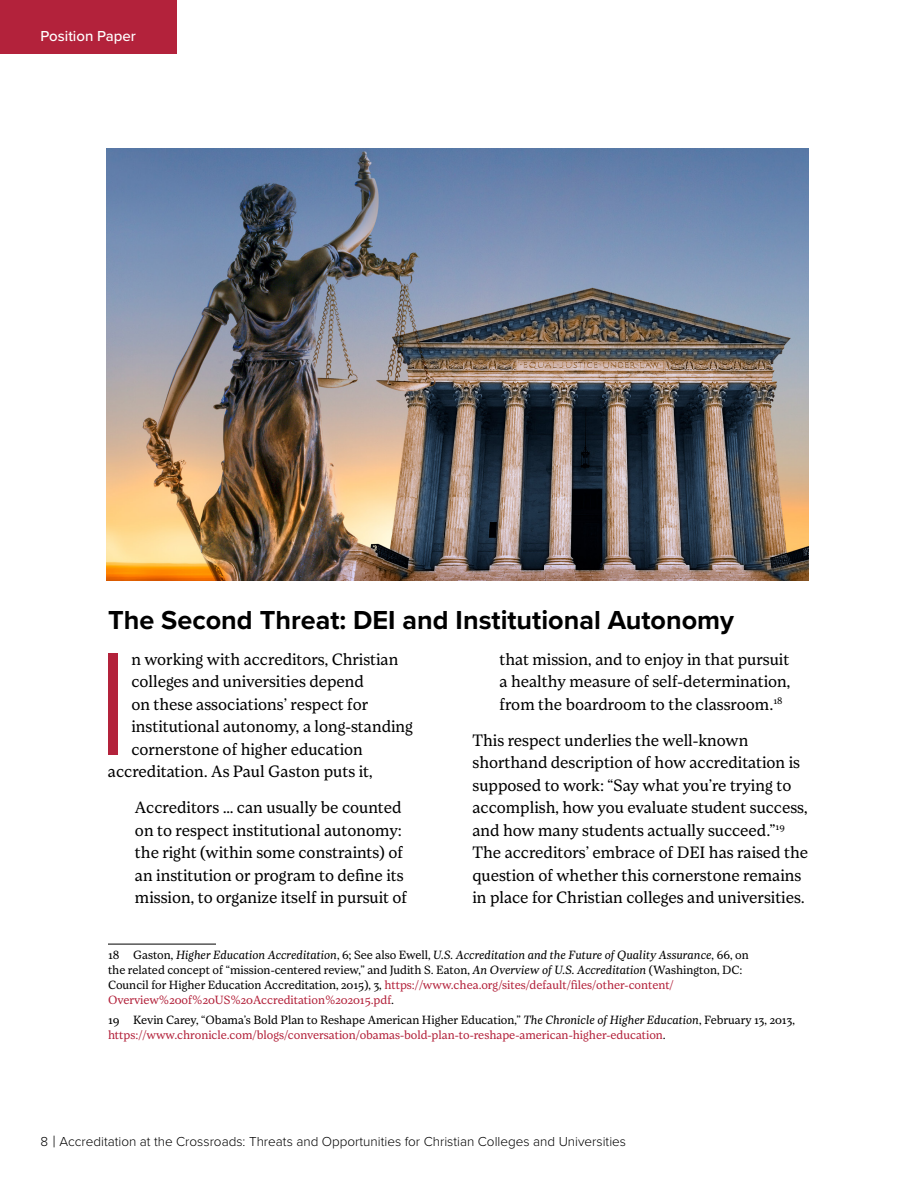
<style>
.page{position:relative;width:918px;height:1188px;background:#fff}
.page>*{position:absolute;margin:0;border:0;box-sizing:border-box;transform-origin:0 0}
.t1{font:300 143.55px "Avenir";color:#b3223b}
.t2{font:700 27px "Proxima Nova";color:#000}
.t3{font:16.5px/22.5px "Loretta";color:#000}
.t4{font:500 15px "Proxima Nova";color:#fff}
.t5{font:300 13.5px "Proxima Nova";color:#000}
.t6{font:12px/15px "Loretta";color:#000}
.t7{font:12px/15px "Loretta";color:#b3223b}
.s1{font-style:italic}
.s2{color:#b3223b}
.s3{color:#000}
.s4{font-style:italic;color:#000}
.s5{font-size:16.5px}
</style>
<div class="page">
<div style="left:0;top:0;width:177px;height:54px;background:#b3223b"></div>
<hr style="left:108px;top:944px;width:108px;height:1px;background:#000">
<img style="left:106px;top:148px;width:702px;height:432px">
<p class="t4" style="left:40px;top:24px;width:97px">Position Paper</p>
<h2 class="t2" style="left:108px;top:600px;width:628px">The Second Threat: DEI and Institutional Autonomy</h2>
<h1 class="t1" style="left:94px;top:620px;width:39px">I</h1>
<p class="t3" style="left:131px;top:648px;width:269px">n working with accreditors, Christian</p>
<p class="t3" style="left:131px;top:671px;width:234px">colleges and universities depend</p>
<p class="t3" style="left:131px;top:693px;width:238px">on these associations’ respect for</p>
<p class="t3" style="left:131px;top:716px;width:283px">institutional autonomy, a long-standing</p>
<p class="t3" style="left:131px;top:738px;width:233px">cornerstone of higher education</p>
<p class="t3" style="left:108px;top:761px;width:266px">accreditation. As Paul Gaston puts it,</p>
<p class="t3" style="left:135px;top:797px;width:274px">Accreditors … can usually be counted on to respect institutional autonomy: the right (within some constraints) of an institution or program to define its mission, to organize itself in pursuit of</p>
<p class="t3" style="left:499px;top:648px;width:293px;text-align:justify">that mission, and to enjoy in that pursuit a healthy measure of self-determination, from the boardroom to the classroom.<sup>18</sup></p>
<p class="t3" style="left:472px;top:729px;width:337px">This respect underlies the well-known shorthand description of how accreditation is supposed to work: “Say what you’re trying to accomplish, how you evaluate student success, and how many students actually succeed.”<sup>19<br></sup>The accreditors’ embrace of DEI has raised the question of whether this cornerstone remains in place for Christian colleges and universities.</p>
<p class="t6" style="left:108px;top:948px;width:642px">18 Gaston, <span class="s1">Higher Education Accreditation</span>, 6; See also Ewell, <span class="s1">U.S. Accreditation and the Future of Quality Assurance</span>, 66, on the related concept of “mission-centered review,” and Judith S. Eaton, <span class="s1">An Overview of U.S. Accreditation</span> (Washington, DC:<br>Council for Higher Education Accreditation, 2015), 3, <span class="s2">https://www.chea.org/sites/default/files/other-content/ Overview%20of%20US%20Accreditation%202015.pdf</span>.</p>
<p class="t7" style="left:108px;top:1013px;width:689px"><span class="s3">19 Kevin Carey, “Obama’s Bold Plan to Reshape American Higher Education,”</span> <span class="s4">The Chronicle of Higher Education</span><span class="s3">, February 13, 2013, </span>https://www.chronicle.com/blogs/conversation/obamas-bold-plan-to-reshape-american-higher-education<span class="s3">.</span></p>
<p class="t5" style="left:40px;top:1131px;width:587px">8 <span class="s5">|</span> Accreditation at the Crossroads: Threats and Opportunities for Christian Colleges and Universities</p>
</div>
